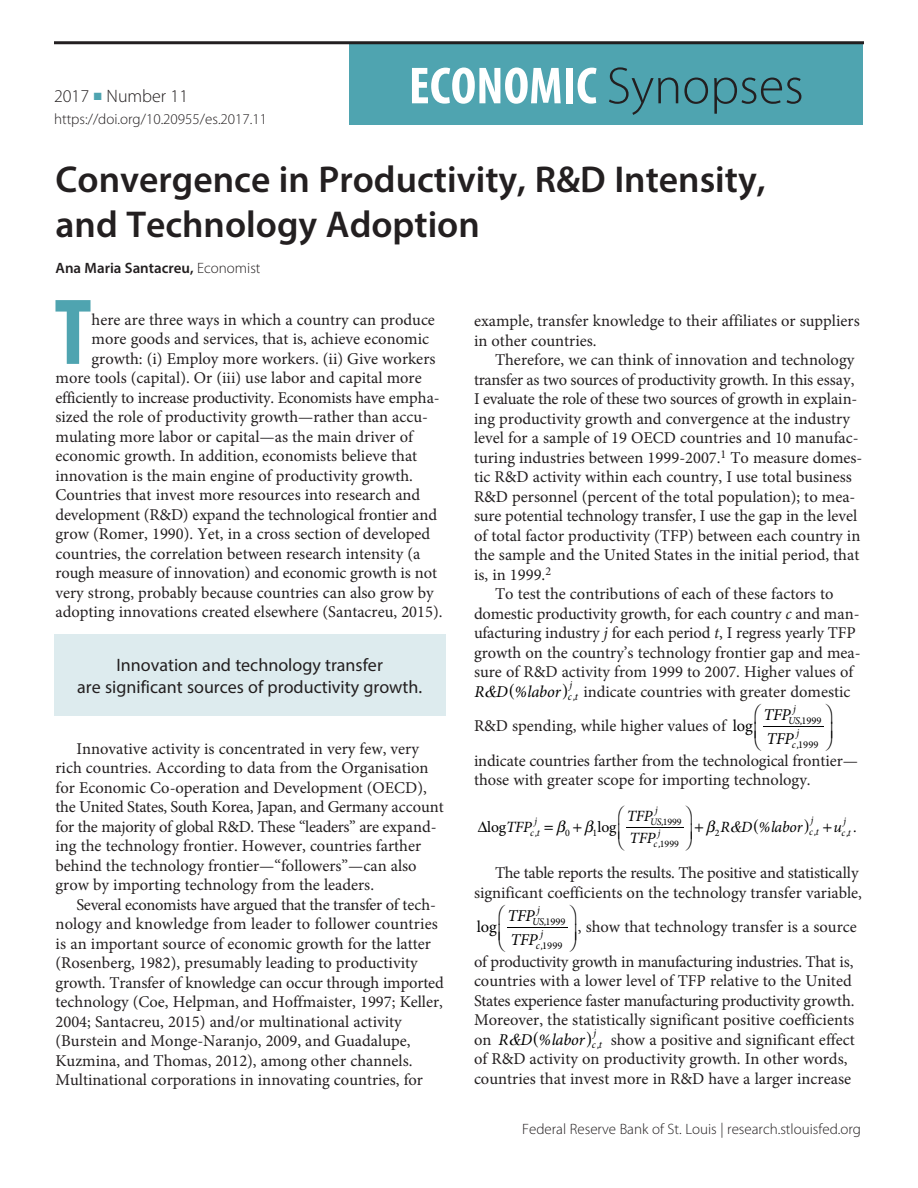
<style>
.page{position:relative;width:918px;height:1188px;background:#fff}
.page>*{position:absolute;margin:0;border:0;box-sizing:border-box;transform-origin:0 0}
.Drop_Cap_NEW{font:700 condensed 94.65px "Myriad Pro";color:#4fa4b0}
.t1{font:700 condensed 52.5px "Myriad Pro";letter-spacing:.005em;color:#fff}
.Title_NEW{font:600 37.5px/45px "Myriad Pro";color:#231f20}
.Callout{font:18px/21.6px "Myriad Pro";color:#231f20;text-align:center}
.t2{font:300 18px "Myriad Pro";color:#231f20}
.Text{font:16.5px/19.5px "Minion Pro";color:#231f20}
.Drop_Cap_NEW-2{font:16.5px "Minion Pro";color:#231f20}
.Drop_Cap_NEW-3{font:16.5px "Minion Pro";letter-spacing:-.02em;color:#231f20}
.t3{font:16.5px "Minion Pro";color:#000}
.t4{font:italic 15.6px "Minion Pro";letter-spacing:-.015em;color:#000}
.t5{font:15.6px "Minion Pro";letter-spacing:-.005em;color:#000}
.Abstract_Citation{font:300 15px "Myriad Pro";color:#231f20}
.Text-2{font:600 15px "Myriad Pro";color:#231f20}
.t6{font:10.5px "Minion Pro";color:#000}
.t7{font:italic 10.5px "Minion Pro";color:#000}
.t8{font:10.05px "Minion Pro";color:#000}
.t9{font:italic 10.05px "Minion Pro";color:#000}
.s1{color:#4fa4b0}
.s2{font-weight:300;font-stretch:normal;color:#231f20}
.s3{font-weight:300}
.s4{font-style:italic}
.s5{font-style:italic;color:#000}
.s6{font-family:"Times New Roman";font-style:italic;color:#000}
.s7{color:#000}
.s8{font-family:"Times New Roman"}
</style>
<div class="page">
<div style="left:350px;top:43px;width:513px;height:81px;background:#4fa4b0"></div>
<hr style="left:54px;top:41px;width:810px;height:3px;background:#231f20">
<hr style="left:763px;top:726px;width:61px;height:1px;background:#000">
<hr style="left:627px;top:827px;width:57px;height:1px;background:#000">
<hr style="left:507px;top:928px;width:61px;height:1px;background:#000">
<div style="left:54px;top:634px;width:392px;height:82px;background:#ddebee"></div>
<p class="t2" style="left:54px;top:86px;width:136px">2017 <span class="s1">■</span> Number 11</p>
<p class="Abstract_Citation" style="left:54px;top:111px;width:215px">https://doi.org/10.20955/es.2017.11</p>
<p class="t1" style="left:409px;top:53px;width:396px">ECONOMIC <span class="s2">Synopses</span></p>
<p class="Title_NEW" style="left:56px;top:156px;width:712px">Convergence in Productivity, R&amp;D Intensity, and Technology Adoption</p>
<p class="Text-2" style="left:56px;top:258px;width:207px">Ana Maria Santacreu, <span class="s3">Economist</span></p>
<p class="Drop_Cap_NEW" style="left:54px;top:273px;width:39px">T</p>
<p class="Drop_Cap_NEW-2" style="left:92px;top:309px;width:345px">here are three ways in which a country can produce</p>
<p class="Drop_Cap_NEW-2" style="left:92px;top:328px;width:339px">more goods and services, that is, achieve economic</p>
<p class="Drop_Cap_NEW-2" style="left:92px;top:348px;width:345px">growth: (i) Employ more workers. (ii) Give workers</p>
<p class="Drop_Cap_NEW-2" style="left:56px;top:367px;width:368px">more tools (capital). Or (iii) use labor and capital more</p>
<p class="Drop_Cap_NEW-3" style="left:56px;top:387px;width:386px">efficiently to increase productivity. Economists have empha-</p>
<p class="Drop_Cap_NEW-2" style="left:56px;top:406px;width:374px">sized the role of productivity growth—rather than accu-</p>
<p class="Drop_Cap_NEW-2" style="left:56px;top:426px;width:359px">mulating more labor or capital—as the main driver of</p>
<p class="Drop_Cap_NEW-2" style="left:56px;top:445px;width:363px">economic growth. In addition, economists believe that</p>
<p class="Drop_Cap_NEW-2" style="left:56px;top:465px;width:359px">innovation is the main engine of productivity growth.</p>
<p class="Drop_Cap_NEW-2" style="left:56px;top:484px;width:366px">Countries that invest more resources into research and</p>
<p class="Drop_Cap_NEW-2" style="left:56px;top:504px;width:383px">development (R&amp;D) expand the technological frontier and</p>
<p class="Drop_Cap_NEW-2" style="left:56px;top:523px;width:376px">grow (Romer, 1990). Yet, in a cross section of developed</p>
<p class="Drop_Cap_NEW-2" style="left:56px;top:543px;width:366px">countries, the correlation between research intensity (a</p>
<p class="Drop_Cap_NEW-2" style="left:56px;top:562px;width:383px">rough measure of innovation) and economic growth is not</p>
<p class="Drop_Cap_NEW-2" style="left:56px;top:582px;width:380px">very strong, probably because countries can also grow by</p>
<p class="Drop_Cap_NEW-2" style="left:56px;top:601px;width:389px">adopting innovations created elsewhere (Santacreu, 2015).</p>
<p class="Callout" style="left:77px;top:654px;width:346px">Innovation and technology transfer<br>are significant sources of productivity growth.</p>
<p class="Text" style="left:56px;top:739px;width:390px;text-indent:21px">Innovative activity is concentrated in very few, very rich countries. According to data from the Organisation for Economic Co-operation and Development (OECD), the United States, South Korea, Japan, and Germany account for the majority of global R&amp;D. These “leaders” are expand&shy;ing the technology frontier. However, countries farther behind the technology frontier—“followers”—can also grow by importing technology from the leaders.</p>
<p class="Text" style="left:56px;top:895px;width:390px;text-indent:21px">Several economists have argued that the transfer of tech&shy;nology and knowledge from leader to follower countries is an important source of economic growth for the latter (Rosenberg, 1982), presumably leading to productivity growth. Transfer of knowledge can occur through imported technology (Coe, Helpman, and Hoffmaister, 1997; Keller, 2004; Santacreu, 2015) and/or multinational activity (Burstein and Monge-Naranjo, 2009, and Guadalupe, Kuzmina, and Thomas, 2012), among other channels.<br>Multinational corporations in innovating countries, for</p>
<p class="Text" style="left:474px;top:311px;width:387px">example, transfer knowledge to their affiliates or suppliers in other countries.</p>
<p class="Text" style="left:474px;top:350px;width:390px;text-indent:21px">Therefore, we can think of innovation and technology transfer as two sources of productivity growth. In this essay, I evaluate the role of these two sources of growth in explain&shy;ing productivity growth and convergence at the industry level for a sample of 19 OECD countries and 10 manufac&shy;turing industries between 1999-2007.<sup>1</sup> To measure domes&shy;tic R&amp;D activity within each country, I use total business R&amp;D personnel (percent of the total population); to mea&shy;sure potential technology transfer, I use the gap in the level of total factor productivity (TFP) between each country in the sample and the United States in the initial period, that is, in 1999.<sup>2</sup></p>
<p class="Text" style="left:474px;top:584px;width:388px;text-align:center">To test the contributions of each of these factors to domestic productivity growth, for each country <span class="s4">c</span> and man&shy;ufacturing industry <span class="s4">j</span> for each period <span class="s4">t</span>, I regress yearly TFP growth on the country’s technology frontier gap and mea&shy;sure of R&amp;D activity from 1999 to 2007. Higher values of</p>
<p class="Text" style="left:474px;top:682px;width:378px"><span class="s5">R</span><span class="s6">&amp;</span><span class="s5">D %labor</span> <sub>c,t</sub> indicate countries with greater domestic</p>
<p class="t7" style="left:569px;top:677px;width:4px">j</p>
<p class="Text" style="left:474px;top:716px;width:280px">R&amp;D spending, while higher values of <span class="s7">log</span></p>
<p class="t7" style="left:793px;top:701px;width:4px">j</p>
<p class="t6" style="left:766px;top:737px;width:53px"><sup>TFP</sup><span class="s4">c,</span>1999</p>
<p class="t6" style="left:763px;top:713px;width:60px"><sup>TFP</sup><span class="s4">US,</span>1999</p>
<p class="t7" style="left:796px;top:725px;width:4px">j</p>
<p class="Text" style="left:474px;top:751px;width:386px">indicate countries farther from the technological frontier— those with greater scope for importing technology.</p>
<p class="t5" style="left:487px;top:816px;width:54px">log<span class="s4">TFP</span><sub>c,t</sub></p>
<p class="t9" style="left:655px;top:803px;width:4px">j</p>
<p class="t8" style="left:630px;top:837px;width:51px"><sup>TFP</sup><span class="s4">c,</span>1999</p>
<p class="t8" style="left:627px;top:815px;width:57px"><sup>TFP</sup><span class="s4">US,</span>1999</p>
<p class="t9" style="left:811px;top:813px;width:4px">j</p>
<p class="t9" style="left:534px;top:814px;width:4px">j</p>
<p class="t9" style="left:843px;top:814px;width:4px">j</p>
<p class="t8" style="left:565px;top:826px;width:6px">0</p>
<p class="t5" style="left:593px;top:816px;width:25px"><sub>1</sub>log</p>
<p class="t9" style="left:658px;top:826px;width:4px">j</p>
<p class="t4" style="left:715px;top:816px;width:106px"><sub>2</sub>R<span class="s8">&amp;</span>D %labor <sub>c,t</sub></p>
<p class="t9" style="left:833px;top:826px;width:19px"><sup>u</sup>c,t</p>
<p class="t4" style="left:853px;top:816px;width:5px">.</p>
<p class="Text" style="left:474px;top:863px;width:390px;text-align:right">The table reports the results. The positive and statistically significant coefficients on the technology transfer variable,</p>
<p class="t3" style="left:477px;top:916px;width:22px">log</p>
<p class="t7" style="left:537px;top:903px;width:4px">j</p>
<p class="t6" style="left:510px;top:939px;width:53px"><sup>TFP</sup><span class="s4">c,</span>1999</p>
<p class="t6" style="left:507px;top:915px;width:60px"><sup>TFP</sup><span class="s4">US,</span>1999</p>
<p class="t7" style="left:540px;top:927px;width:4px">j</p>
<p class="Text" style="left:578px;top:917px;width:281px">, show that technology transfer is a source</p>
<p class="Text" style="left:474px;top:952px;width:382px">of productivity growth in manufacturing industries. That is, countries with a lower level of TFP relative to the United States experience faster manufacturing productivity growth.<br>Moreover, the statistically significant positive coefficients on <span class="s5">R</span><span class="s6">&amp;</span><span class="s5">D %labor</span> <sub>c,t</sub></p>
<p class="t7" style="left:593px;top:1025px;width:4px">j</p>
<p class="Text" style="left:474px;top:1030px;width:382px;text-indent:137px">show a positive and significant effect of R&amp;D activity on productivity growth. In other words, countries that invest more in R&amp;D have a larger increase</p>
<p class="Abstract_Citation" style="left:522px;top:1121px;width:340px">Federal Reserve Bank of St. Louis | research.stlouisfed.org</p>
</div>
